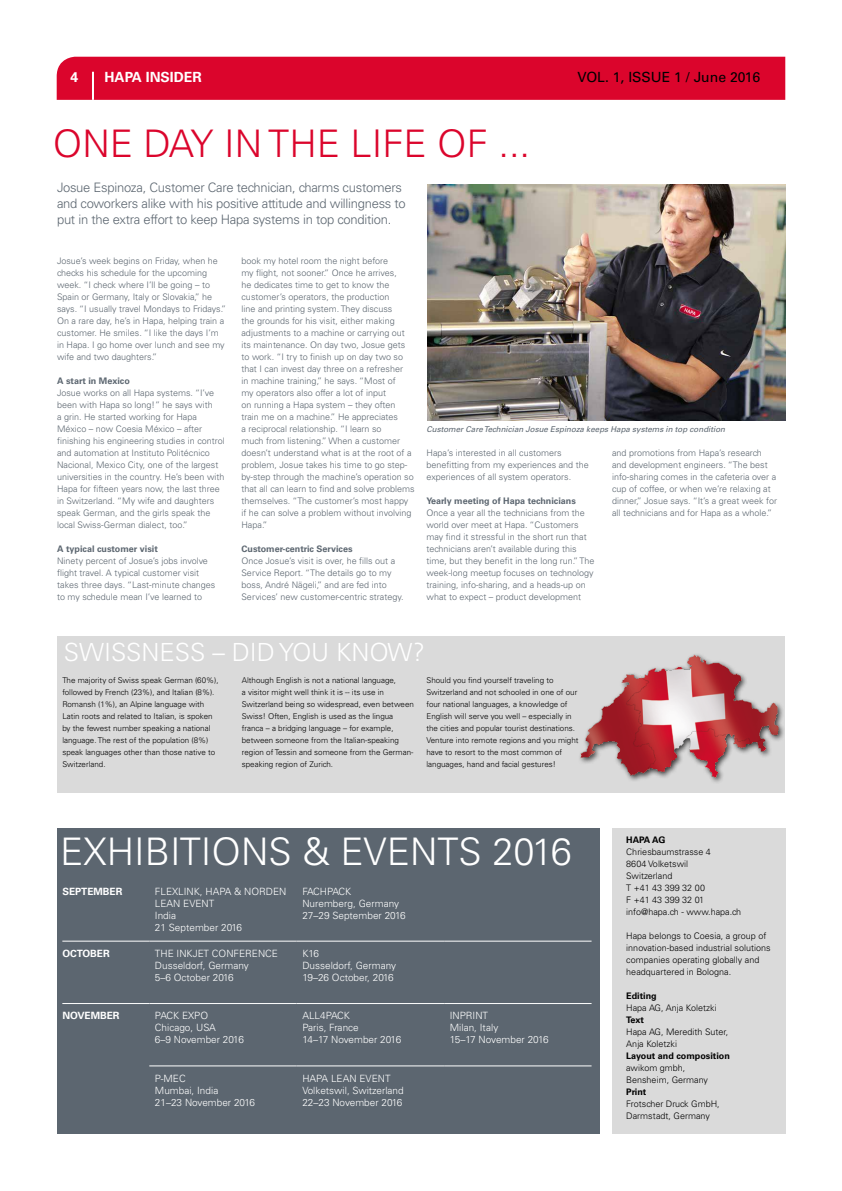
<style>
.page{position:relative;width:842px;height:1191px;background:#fff}
.page>*{position:absolute;margin:0;border:0;box-sizing:border-box;transform-origin:0 0}
.t1{font:300 38px "Univers LT Std";color:#fff}
.t2{font:300 38px "Univers LT Std";color:#db052c}
.t3{font:300 25px "Univers LT Std";color:#fff}
.t4{font:14px "Univers LT Std";color:#000}
.t5{font:700 14px "Univers LT Std";color:#fff}
.t6{font:300 13px/16px "Univers LT Std";letter-spacing:-.02em;color:#5c6670}
.t7{font:300 10px/12px "Univers LT Std";color:#fff}
.t8{font:700 10px "Univers LT Std";color:#fff}
.t9{font:300 9px/12px "Univers LT Std";color:#5c6670}
.t10{font:300 9px/12px "Univers LT Std";color:#000}
.t11{font:700 9px "Univers LT Std";color:#5c6670}
.t12{font:700 9px "Univers LT Std";color:#000}
.t13{font:300 8px/12px "Univers LT Std";color:#000}
.t14{font:italic 8px "Univers LT Std";color:#5c6670}
</style>
<div class="page">
<div style="left:57px;top:635px;width:728px;height:157px;background:#dadada"></div>
<div style="left:612px;top:828px;width:173px;height:306px;background:#dadada"></div>
<div style="left:57px;top:828px;width:543px;height:306px;background:#5c6670"></div>
<div style="left:57px;top:57px;width:728px;height:43px;background:#db052c"></div>
<hr style="left:92px;top:72px;width:2px;height:28px;background:#fff">
<img style="left:427px;top:184px;width:358px;height:236px">
<div style="left:578px;top:652px;width:208px;height:132px;background:#dadada"></div>
<img style="left:580px;top:654px;width:206px;height:127px">
<hr style="left:62px;top:940px;width:87px;height:1px;background:#fff">
<hr style="left:149px;top:940px;width:148px;height:1px;background:#fff">
<hr style="left:297px;top:940px;width:147px;height:1px;background:#fff">
<hr style="left:444px;top:940px;width:147px;height:1px;background:#fff">
<hr style="left:62px;top:1003px;width:87px;height:1px;background:#fff">
<hr style="left:149px;top:1003px;width:148px;height:1px;background:#fff">
<hr style="left:297px;top:1003px;width:147px;height:1px;background:#fff">
<hr style="left:444px;top:1003px;width:147px;height:1px;background:#fff">
<hr style="left:149px;top:1065px;width:148px;height:1px;background:#fff">
<hr style="left:297px;top:1065px;width:147px;height:1px;background:#fff">
<hr style="left:444px;top:1065px;width:147px;height:1px;background:#fff">
<h3 class="t5" style="left:70px;top:68px;width:9px">4</h3>
<h3 class="t5" style="left:104px;top:68px;width:99px">HAPA INSIDER</h3>
<h3 class="t4" style="left:577px;top:68px;width:184px">VOL. 1, ISSUE 1 / June 2016</h3>
<h1 class="t2" style="left:53px;top:120px;width:479px">ONE DAY IN THE LIFE OF ...</h1>
<h3 class="t6" style="left:57px;top:179px;width:350px">Josue Espinoza, Customer Care technician, charms customers and coworkers alike with his positive attitude and willingness to put in the extra effort to keep Hapa systems in top condition.</h3>
<p class="t9" style="left:57px;top:255px;width:171px">Josue’s week begins on Friday, when he checks his schedule for the upcoming week. “I check where I’ll be going – to Spain or Germany, Italy or Slovakia,” he says. “I usually travel Mondays to Fridays.” On a rare day, he’s in Hapa, helping train a customer. He smiles. “I like the days I’m in Hapa. I go home over lunch and see my wife and two daughters.”</p>
<p class="t11" style="left:57px;top:376px;width:74px">A start in Mexico</p>
<p class="t9" style="left:57px;top:387px;width:169px">Josue works on all Hapa systems. “I’ve been with Hapa so long!” he says with<br>a grin. He started working for Hapa México – now Coesia México – after finishing his engineering studies in control and automation at Instituto Politécnico Nacional, Mexico City, one of the largest universities in the country. He’s been with Hapa for fifteen years now, the last three in Switzerland. “My wife and daughters speak German, and the girls speak the local Swiss-German dialect, too.”</p>
<p class="t11" style="left:57px;top:543px;width:102px">A typical customer visit</p>
<p class="t9" style="left:57px;top:555px;width:160px">Ninety percent of Josue’s jobs involve flight travel. A typical customer visit takes three days. “Last-minute changes to my schedule mean I’ve learned to</p>
<p class="t9" style="left:241px;top:255px;width:175px">book my hotel room the night before<br>my flight, not sooner.” Once he arrives,<br>he dedicates time to get to know the customer’s operators, the production<br>line and printing system. They discuss<br>the grounds for his visit, either making adjustments to a machine or carrying out its maintenance. On day two, Josue gets to work. “I try to finish up on day two so that I can invest day three on a refresher<br>in machine training,” he says. “Most of<br>my operators also offer a lot of input<br>on running a Hapa system – they often train me on a machine.” He appreciates<br>a reciprocal relationship. “I learn so<br>much from listening.” When a customer doesn’t understand what is at the root of a problem, Josue takes his time to go step&shy;by-step through the machine’s operation so that all can learn to find and solve problems themselves. “The customer’s most happy if he can solve a problem without involving Hapa.”</p>
<p class="t11" style="left:241px;top:543px;width:113px">Customer-centric Services</p>
<p class="t9" style="left:241px;top:555px;width:164px">Once Josue’s visit is over, he fills out a Service Report. “The details go to my boss, André Nägeli,” and are fed into Services’ new customer-centric strategy.</p>
<p class="t14" style="left:426px;top:424px;width:300px">Customer Care Technician Josue Espinoza keeps Hapa systems in top condition</p>
<p class="t9" style="left:426px;top:447px;width:164px">Hapa’s interested in all customers benefitting from my experiences and the experiences of all system operators.</p>
<p class="t11" style="left:426px;top:495px;width:151px">Yearly meeting of Hapa technicians</p>
<p class="t9" style="left:426px;top:507px;width:169px">Once a year all the technicians from the world over meet at Hapa. “Customers may find it stressful in the short run that technicians aren’t available during this time, but they benefit in the long run.” The week-long meetup focuses on technology training, info-sharing, and a heads-up on what to expect – product development</p>
<p class="t9" style="left:612px;top:447px;width:166px">and promotions from Hapa’s research and development engineers. “The best info-sharing comes in the cafeteria over a cup of coffee, or when we’re relaxing at dinner,” Josue says. “It’s a great week for all technicians and for Hapa as a whole.”</p>
<h2 class="t3" style="left:64px;top:637px;width:363px">SWISSNESS – DID YOU KNOW?</h2>
<p class="t13" style="left:62px;top:674px;width:158px">The majority of Swiss speak German (60%), followed by French (23%), and Italian (8%).<br>Romansh (1%), an Alpine language with Latin roots and related to Italian, is spoken by the fewest number speaking a national language. The rest of the population (8%) speak languages other than those native to Switzerland.</p>
<p class="t13" style="left:242px;top:674px;width:174px">Although English is not a national language,<br>a visitor might well think it is -- its use in Switzerland being so widespread, even between Swiss! Often, English is used as the lingua franca – a bridging language – for example, between someone from the Italian-speaking region of Tessin and someone from the German&shy;speaking region of Zurich.</p>
<p class="t13" style="left:426px;top:674px;width:153px">Should you find yourself traveling to Switzerland and not schooled in one of our four national languages, a knowledge of English will serve you well – especially in the cities and popular tourist destinations.<br>Venture into remote regions and you might have to resort to the most common of languages, hand and facial gestures!</p>
<h1 class="t1" style="left:60px;top:828px;width:513px">EXHIBITIONS &amp; EVENTS 2016</h1>
<p class="t8" style="left:62px;top:885px;width:62px">SEPTEMBER</p>
<p class="t7" style="left:155px;top:885px;width:133px">FLEXLINK, HAPA &amp; NORDEN<br>LEAN EVENT<br>India<br>21 September 2016</p>
<p class="t7" style="left:302px;top:885px;width:105px">FACHPACK<br>Nuremberg, Germany<br>27–29 September 2016</p>
<p class="t8" style="left:62px;top:947px;width:49px">OCTOBER</p>
<p class="t7" style="left:155px;top:947px;width:125px">THE INKJET CONFERENCE<br>Dusseldorf, Germany<br>5–6 October 2016</p>
<p class="t7" style="left:302px;top:947px;width:95px">K16<br>Dusseldorf, Germany<br>19–26 October, 2016</p>
<p class="t8" style="left:62px;top:1010px;width:59px">NOVEMBER</p>
<p class="t7" style="left:155px;top:1009px;width:90px">PACK EXPO<br>Chicago, USA<br>6–9 November 2016</p>
<p class="t7" style="left:302px;top:1009px;width:100px">ALL4PACK<br>Paris, France<br>14–17 November 2016</p>
<p class="t7" style="left:450px;top:1009px;width:100px">INPRINT<br>Milan, Italy<br>15–17 November 2016</p>
<p class="t7" style="left:155px;top:1072px;width:102px">P-MEC<br>Mumbai, India<br>21–23 November 2016</p>
<p class="t7" style="left:302px;top:1072px;width:103px">HAPA LEAN EVENT<br>Volketswil, Switzerland<br>22–23 November 2016</p>
<p class="t12" style="left:626px;top:835px;width:41px">HAPA AG</p>
<p class="t10" style="left:626px;top:846px;width:116px">Chriesbaumstrasse 4<br>8604 Volketswil<br>Switzerland<br>T +41 43 399 32 00<br>F +41 43 399 32 01 info@hapa.ch - www.hapa.ch</p>
<p class="t10" style="left:626px;top:930px;width:146px">Hapa belongs to Coesia, a group of innovation-based industrial solutions companies operating globally and headquartered in Bologna.</p>
<p class="t12" style="left:626px;top:991px;width:32px">Editing</p>
<p class="t10" style="left:626px;top:1002px;width:92px">Hapa AG, Anja Koletzki</p>
<p class="t12" style="left:626px;top:1015px;width:19px">Text</p>
<p class="t10" style="left:626px;top:1026px;width:104px">Hapa AG, Meredith Suter,<br>Anja Koletzki</p>
<p class="t12" style="left:626px;top:1051px;width:105px">Layout and composition</p>
<p class="t10" style="left:626px;top:1062px;width:83px">awikom gmbh,<br>Bensheim, Germany</p>
<p class="t12" style="left:626px;top:1087px;width:22px">Print</p>
<p class="t10" style="left:626px;top:1098px;width:95px">Frotscher Druck GmbH,<br>Darmstadt, Germany</p>
</div>
